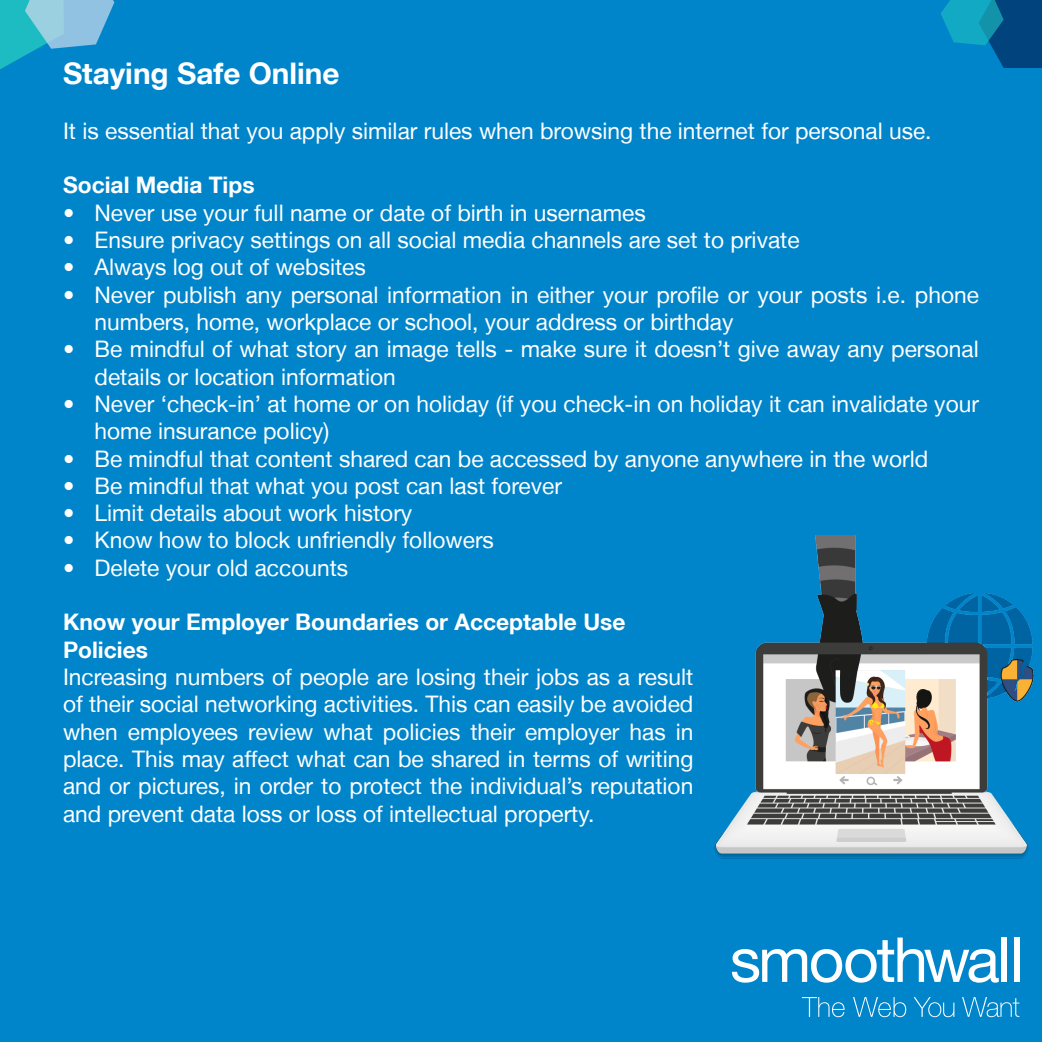
<style>
.page{position:relative;width:1042px;height:1042px;background:#0085cb}
.page>*{position:absolute;margin:0;border:0;box-sizing:border-box;transform-origin:0 0}
.t1{font:700 29.75px "Helvetica Neue LT";color:#fff}
.t2{font:22.75px/27.3px "Helvetica Neue LT";color:#fff}
.t3{font:700 22.75px/27.3px "Helvetica Neue LT";color:#fff}
</style>
<div class="page">
<svg style="left:732px;top:937px;width:267px;height:45px"></svg>
<div style="left:1001px;top:937px;width:6px;height:45px;background:#fff"></div>
<div style="left:1014px;top:937px;width:5px;height:45px;background:#fff"></div>
<svg style="left:802px;top:997px;width:43px;height:20px"></svg>
<svg style="left:853px;top:997px;width:53px;height:20px"></svg>
<svg style="left:913px;top:997px;width:41px;height:20px"></svg>
<svg style="left:962px;top:997px;width:57px;height:20px"></svg>
<img style="left:713px;top:535px;width:320px;height:323px">
<svg style="left:0;top:0;width:114px;height:69px"></svg>
<svg style="left:941px;top:0;width:101px;height:68px"></svg>
<p class="t1" style="left:63px;top:55px;width:278px">Staying Safe Online</p>
<p class="t2" style="left:63px;top:117px;width:870px">It is essential that you apply similar rules when browsing the internet for personal use.</p>
<p class="t3" style="left:63px;top:171px;width:193px">Social Media Tips</p>
<p class="t2" style="left:63px;top:199px;width:584px">• Never use your full name or date of birth in usernames</p>
<p class="t2" style="left:63px;top:226px;width:738px">• Ensure privacy settings on all social media channels are set to private</p>
<p class="t2" style="left:63px;top:253px;width:304px">• Always log out of websites</p>
<p class="t2" style="left:94px;top:281px;width:886px;text-indent:-32px">• Never publish any personal information in either your profile or your posts i.e. phone numbers, home, workplace or school, your address or birthday</p>
<p class="t2" style="left:94px;top:335px;width:886px;text-indent:-32px">• Be mindful of what story an image tells - make sure it doesn’t give away any personal details or location information</p>
<p class="t2" style="left:94px;top:390px;width:886px;text-indent:-32px">• Never ‘check-in’ at home or on holiday (if you check-in on holiday it can invalidate your home insurance policy)</p>
<p class="t2" style="left:63px;top:444px;width:867px">• Be mindful that content shared can be accessed by anyone anywhere in the world</p>
<p class="t2" style="left:63px;top:472px;width:500px">• Be mindful that what you post can last forever</p>
<p class="t2" style="left:63px;top:499px;width:351px">• Limit details about work history</p>
<p class="t2" style="left:63px;top:526px;width:432px">• Know how to block unfriendly followers</p>
<p class="t2" style="left:63px;top:554px;width:287px">• Delete your old accounts</p>
<p class="t3" style="left:63px;top:608px;width:564px">Know your Employer Boundaries or Acceptable Use<br>Policies</p>
<p class="t2" style="left:63px;top:663px;width:632px;text-align:justify">Increasing numbers of people are losing their jobs as a result of their social networking activities. This can easily be avoided when employees review what policies their employer has in place. This may affect what can be shared in terms of writing and or pictures, in order to protect the individual’s reputation and prevent data loss or loss of intellectual property.</p>
</div>
